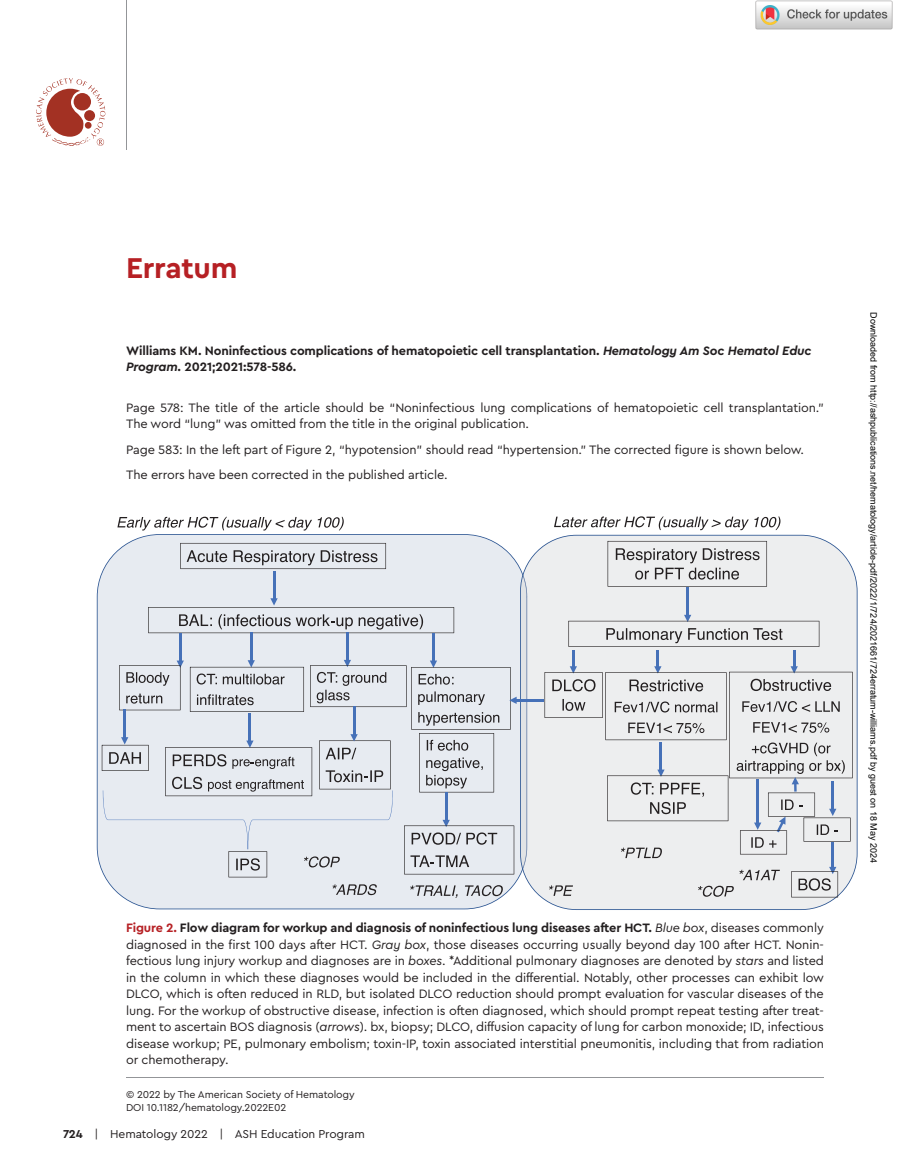
<style>
.page{position:relative;width:905px;height:1175px;background:#fff}
.page>*{position:absolute;margin:0;border:0;box-sizing:border-box;transform-origin:0 0}
.t1{font:700 30px "Cera Pro";letter-spacing:-.01em;color:#b62024}
.t2{font:12.75px/16.5px "Cera Pro";letter-spacing:-.01em;color:#231f20}
.t3{font:700 12.75px/16.5px "Cera Pro";letter-spacing:-.01em;color:#231f20}
.t4{font:12px "Cera Pro";letter-spacing:-.01em;color:#231f20}
.t5{font:10.5px/13.5px "Cera Pro";letter-spacing:-.01em;color:#231f20}
.t6{font:9px "Arial";color:#000}
.s1{font-style:italic}
.s2{font-weight:700;color:#b62024}
.s3{font-weight:700}
</style>
<div class="page">
<svg style="left:36px;top:78px;width:69px;height:68px"></svg>
<hr style="left:126px;top:0;width:1px;height:149px;background:#939598">
<hr style="left:126px;top:1077px;width:698px;height:1px;background:#939598">
<svg style="left:97px;top:534px;width:423px;height:375px;background:#e1e6ee"></svg>
<svg style="left:525px;top:535px;width:332px;height:375px;background:#e9ebed"></svg>
<svg style="left:607px;top:541px;width:160px;height:45px;background:#d0d0d1"></svg>
<svg style="left:117px;top:516px;width:227px;height:14px"></svg>
<svg style="left:554px;top:516px;width:226px;height:14px"></svg>
<hr style="left:686px;top:587px;width:3px;height:29px;background:#4671b8">
<hr style="left:831px;top:842px;width:3px;height:26px;background:#4671b8">
<svg style="left:791px;top:867px;width:47px;height:30px"></svg>
<hr style="left:515px;top:699px;width:29px;height:2px;background:#4671b8">
<svg style="left:332px;top:884px;width:45px;height:11px"></svg>
<svg style="left:410px;top:885px;width:163px;height:13px"></svg>
<svg style="left:102px;top:543px;width:425px;height:334px;background:#dadee4"></svg>
<svg style="left:698px;top:869px;width:82px;height:27px;background:#d8d9da"></svg>
<svg style="left:544px;top:615px;width:308px;height:243px;background:#dddedf"></svg>
<img style="left:755px;top:0;width:138px;height:30px">
<h1 class="t1" style="left:126px;top:248px;width:113px">Erratum</h1>
<p class="t3" style="left:126px;top:341px;width:687px">Williams KM. Noninfectious com pli ca tions of hema to poi etic cell trans plan ta tion. <span class="s1">Hematology Am Soc Hematol Educ<br>Program</span> . 2021;2021:578 - 586.</p>
<p class="t2" style="left:126px;top:398px;width:699px">Page 578: The title of the article should be “Noninfectious lung complications of hematopoietic cell transplantation.”<br>The word “lung” was omitted from the title in the original publication.</p>
<p class="t2" style="left:126px;top:436px;width:679px;line-height:25.5px">Page 583: In the left part of Figure 2, “ hypo ten sion ” should read “ hyper ten sion.” The corrected fig ure is shown below.<br>The errors have been corrected in the published arti cle.</p>
<p class="t2" style="left:126px;top:919px;width:699px;text-align:justify"><span class="s2">Figure 2.</span> <span class="s3">Flow dia gram for workup and diag no sis of non in fec tious lung dis eases after HCT.</span> <span class="s1">Blue box</span> , dis eases com monly diag nosed in the first 100 days after HCT. <span class="s1">Gray box</span> , those dis eases occur ring usu ally beyond day 100 after HCT. Nonin&shy;fectious lung injury workup and diag noses are in <span class="s1">boxes</span> . *Additional pul mo nary diag noses are denoted by <span class="s1">stars</span> and listed in the col umn in which these diag noses would be included in the dif fer en tial. Notably, other pro cesses can exhibit low DLCO, which is often reduced in RLD, but iso lated DLCO reduc tion should prompt eval u a tion for vas cu lar dis eases of the lung. For the workup of obstruc tive dis ease, infec tion is often diag nosed, which should prompt repeat test ing after treat&shy;ment to ascer tain BOS diag no sis ( <span class="s1">arrows</span> ). bx, biopsy; DLCO, dif fu sion capac ity of lung for car bon mon ox ide; ID, infec tious dis ease workup; PE, pul mo nary embolism; toxin - IP, toxin asso ci ated inter sti tial pneu mo ni tis, includ ing that from radi a tion or che mo ther apy.</p>
<p class="t5" style="left:126px;top:1086px;width:230px">© 2022 by The Amer i can Society of Hematology<br>DOI 10.1182 / hema tol ogy.2022E02</p>
<p class="t4" style="left:63px;top:1126px;width:303px"><span class="s3">724</span> | Hematology 2022 | ASH Education Program</p>
<p class="t6" style="left:877px;top:312px;width:551px;rotate:90deg">Downloaded from http://ashpublications.net/hematology/article-pdf/2022/1/724/2021661/724erratum-williams.pdf by guest on 18 May 2024</p>
</div>
